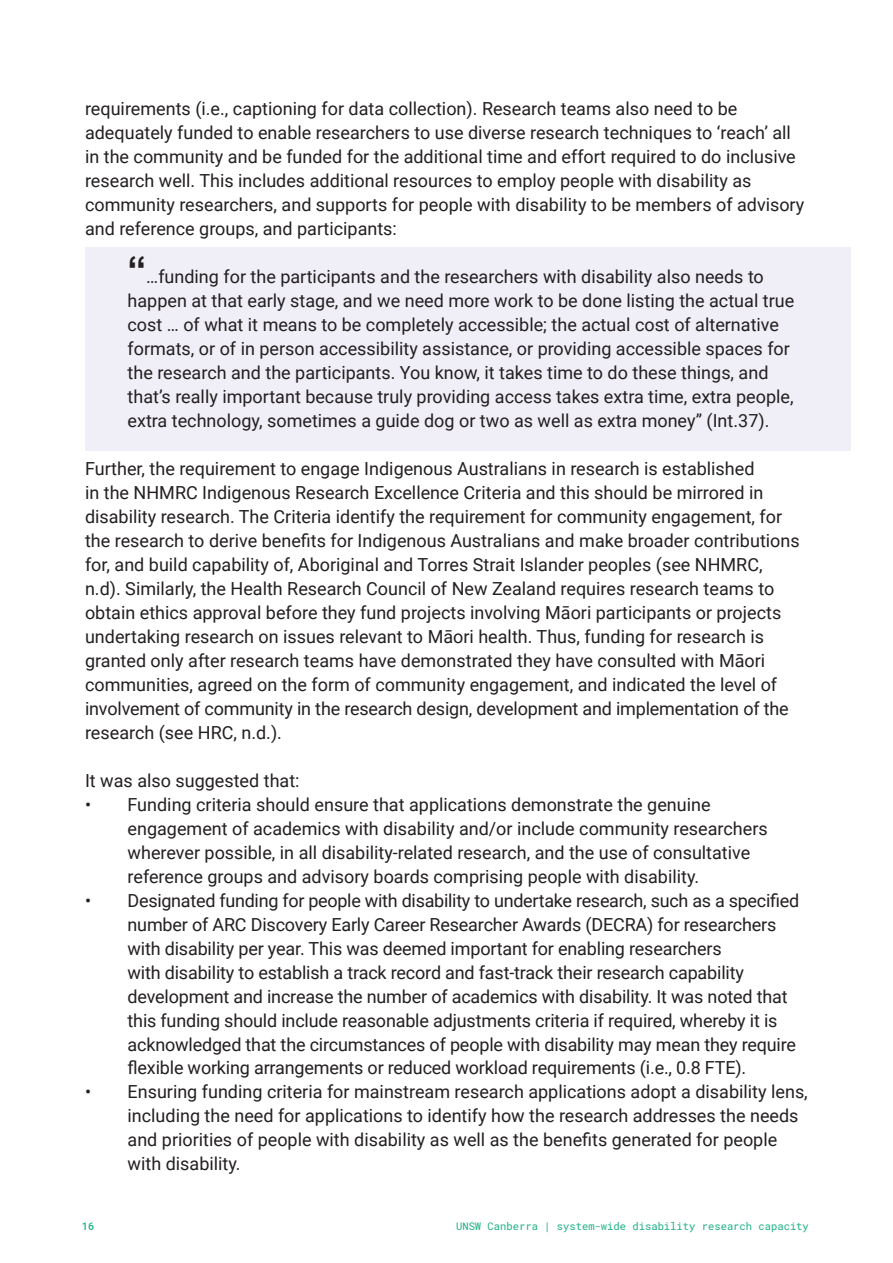
<style>
.page{position:relative;width:893px;height:1263px;background:#fff}
.page>*{position:absolute;margin:0;border:0;box-sizing:border-box;transform-origin:0 0}
.t1{font:18px/24px "Roboto";color:#231f20}
.t2{font:10.5px "Roboto Mono";color:#1bb183}
.t3{font:500 10.5px "Roboto Mono";color:#1bb183}
.s1{font-family:"Arial";font-weight:700;font-size:37.5px}
</style>
<div class="page">
<div style="left:85px;top:247px;width:765px;height:204px;background:#f0eef6"></div>
<p class="t1" style="left:85px;top:95px;width:721px">requirements (i.e., captioning for data collection). Research teams also need to be adequately funded to enable researchers to use diverse research techniques to ‘reach’ all in the community and be funded for the additional time and effort required to do inclusive research well. This includes additional resources to employ people with disability as community researchers, and supports for people with disability to be members of advisory and reference groups, and participants:</p>
<p class="t1" style="left:128px;top:263px;width:668px"><span class="s1">“</span>…funding for the participants and the researchers with disability also needs to happen at that early stage, and we need more work to be done listing the actual true cost … of what it means to be completely accessible; the actual cost of alternative formats, or of in person accessibility assistance, or providing accessible spaces for the research and the participants. You know, it takes time to do these things, and that’s really important because truly providing access takes extra time, extra people, extra technology, sometimes a guide dog or two as well as extra money” (Int.37).</p>
<p class="t1" style="left:85px;top:455px;width:716px">Further, the requirement to engage Indigenous Australians in research is established<br>in the NHMRC Indigenous Research Excellence Criteria and this should be mirrored in disability research. The Criteria identify the requirement for community engagement, for the research to derive benefits for Indigenous Australians and make broader contributions for, and build capability of, Aboriginal and Torres Strait Islander peoples (see NHMRC, n.d). Similarly, the Health Research Council of New Zealand requires research teams to obtain ethics approval before they fund projects involving Māori participants or projects undertaking research on issues relevant to Māori health. Thus, funding for research is granted only after research teams have demonstrated they have consulted with Māori communities, agreed on the form of community engagement, and indicated the level of involvement of community in the research design, development and implementation of the research (see HRC, n.d.).</p>
<p class="t1" style="left:85px;top:767px;width:216px">It was also suggested that:</p>
<p class="t1" style="left:128px;top:791px;width:642px;text-indent:-43px">• Funding criteria should ensure that applications demonstrate the genuine engagement of academics with disability and/or include community researchers wherever possible, in all disability-related research, and the use of consultative reference groups and advisory boards comprising people with disability.</p>
<p class="t1" style="left:128px;top:887px;width:673px;text-indent:-43px">• Designated funding for people with disability to undertake research, such as a specified number of ARC Discovery Early Career Researcher Awards (DECRA) for researchers with disability per year. This was deemed important for enabling researchers<br>with disability to establish a track record and fast-track their research capability development and increase the number of academics with disability. It was noted that this funding should include reasonable adjustments criteria if required, whereby it is acknowledged that the circumstances of people with disability may mean they require flexible working arrangements or reduced workload requirements (i.e., 0.8 FTE).</p>
<p class="t1" style="left:128px;top:1079px;width:682px;text-indent:-43px">• Ensuring funding criteria for mainstream research applications adopt a disability lens, including the need for applications to identify how the research addresses the needs and priorities of people with disability as well as the benefits generated for people with disability.</p>
<p class="t3" style="left:82px;top:1218px;width:14px">16</p>
<p class="t2" style="left:456px;top:1218px;width:354px">UNSW Canberra | system-wide disability research capacity</p>
</div>
